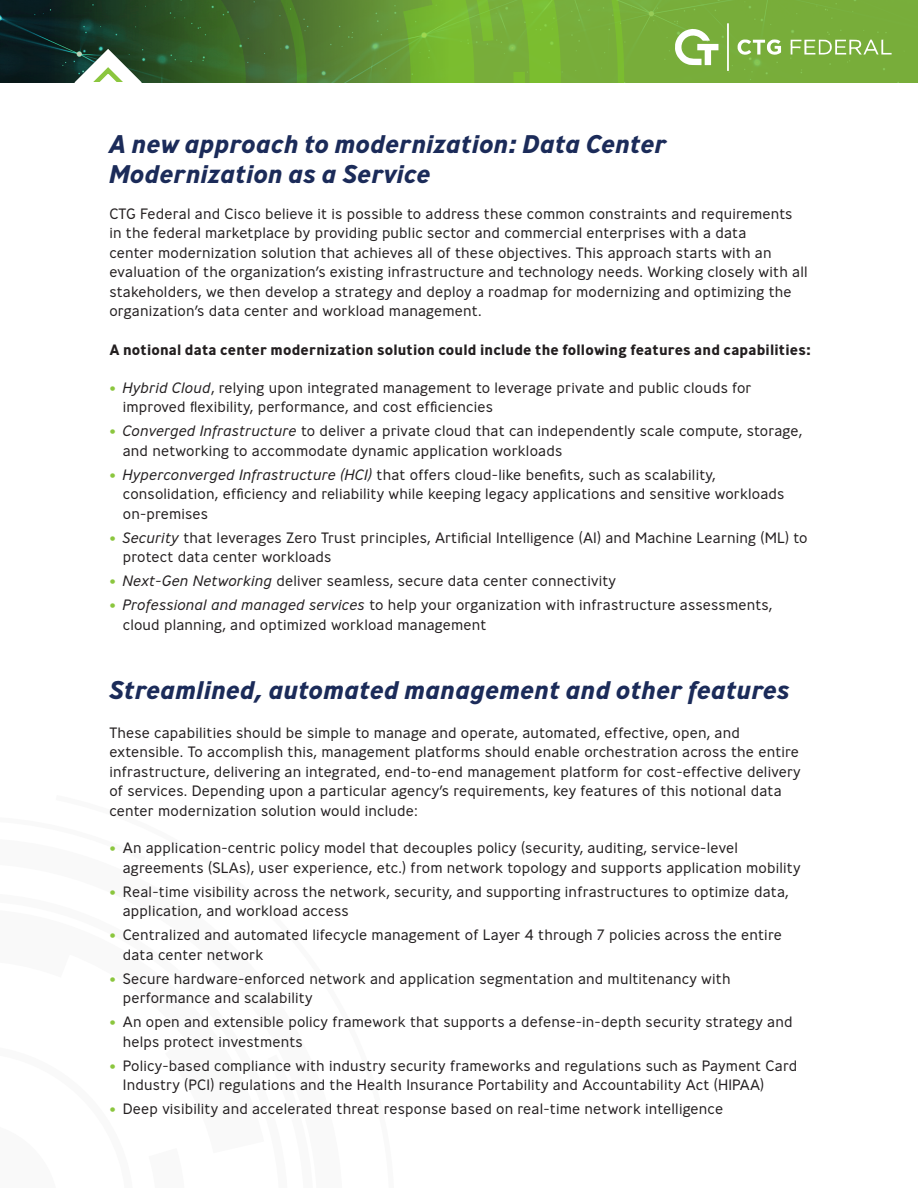
<style>
.page{position:relative;width:918px;height:1188px;background:#fff}
.page>*{position:absolute;margin:0;border:0;box-sizing:border-box;transform-origin:0 0}
.t1{font:italic 700 25.5px/30px "Ministry";color:#1b2b59}
.t2{font:300 15px/19.5px "Ministry";letter-spacing:.01em;color:#231f20}
.t3{font:700 15px "Ministry";letter-spacing:.01em;color:#231f20}
.s1{font-weight:700;font-size:12px;color:#8bc63e}
.s2{font-style:italic}
</style>
<div class="page">
<div style="left:0;top:0;width:918px;height:82px;background:#78ad3a"></div>
<svg style="left:0;top:0;width:646px;height:83px"></svg>
<div style="left:89px;top:82px;width:41px;height:18px;background:#fff"></div>
<svg style="left:727px;top:23px;width:2px;height:48px"></svg>
<svg style="left:738px;top:39px;width:43px;height:16px"></svg>
<svg style="left:791px;top:39px;width:101px;height:16px"></svg>
<svg style="left:675px;top:29px;width:43px;height:36px"></svg>
<h3 class="t1" style="left:109px;top:128px;width:559px">A new approach to modernization: Data Center<br>Modernization as a Service</h3>
<h3 class="t2" style="left:109px;top:203px;width:700px">CTG Federal and Cisco believe it is possible to address these common constraints and requirements in the federal marketplace by providing public sector and commercial enterprises with a data<br>center modernization solution that achieves all of these objectives. This approach starts with an evaluation of the organization’s existing infrastructure and technology needs. Working closely with all stakeholders, we then develop a strategy and deploy a roadmap for modernizing and optimizing the organization’s data center and workload management.</h3>
<h3 class="t3" style="left:109px;top:340px;width:703px">A notional data center modernization solution could include the following features and capabilities:</h3>
<p class="t2" style="left:123px;top:377px;width:630px;text-indent:-14px"><span class="s1">•</span> <span class="s2">Hybrid Cloud</span>, relying upon integrated management to leverage private and public clouds for improved flexibility, performance, and cost efficiencies</p>
<p class="t2" style="left:123px;top:421px;width:681px;text-indent:-14px"><span class="s1">•</span> <span class="s2">Converged Infrastructure</span> to deliver a private cloud that can independently scale compute, storage, and networking to accommodate dynamic application workloads</p>
<p class="t2" style="left:123px;top:464px;width:663px;text-indent:-14px"><span class="s1">•</span> <span class="s2">Hyperconverged Infrastructure (HCI)</span> that offers cloud-like benefits, such as scalability, consolidation, efficiency and reliability while keeping legacy applications and sensitive workloads on-premises</p>
<p class="t2" style="left:123px;top:527px;width:686px;text-indent:-14px"><span class="s1">•</span> <span class="s2">Security</span> that leverages Zero Trust principles, Artificial Intelligence (AI) and Machine Learning (ML) to protect data center workloads</p>
<p class="t2" style="left:109px;top:571px;width:508px"><span class="s1">•</span> <span class="s2">Next-Gen Networking</span> deliver seamless, secure data center connectivity</p>
<p class="t2" style="left:123px;top:595px;width:651px;text-indent:-14px"><span class="s1">•</span> <span class="s2">Professional and managed services</span> to help your organization with infrastructure assessments, cloud planning, and optimized workload management</p>
<h3 class="t1" style="left:109px;top:674px;width:683px">Streamlined, automated management and other features</h3>
<h3 class="t2" style="left:109px;top:722px;width:693px">These capabilities should be simple to manage and operate, automated, effective, open, and extensible. To accomplish this, management platforms should enable orchestration across the entire infrastructure, delivering an integrated, end-to-end management platform for cost-effective delivery of services. Depending upon a particular agency’s requirements, key features of this notional data center modernization solution would include:</h3>
<p class="t2" style="left:123px;top:838px;width:679px;text-indent:-14px"><span class="s1">•</span> An application-centric policy model that decouples policy (security, auditing, service-level agreements (SLAs), user experience, etc.) from network topology and supports application mobility</p>
<p class="t2" style="left:123px;top:881px;width:667px;text-indent:-14px"><span class="s1">•</span> Real-time visibility across the network, security, and supporting infrastructures to optimize data, application, and workload access</p>
<p class="t2" style="left:123px;top:925px;width:660px;text-indent:-14px"><span class="s1">•</span> Centralized and automated lifecycle management of Layer 4 through 7 policies across the entire data center network</p>
<p class="t2" style="left:123px;top:968px;width:609px;text-indent:-14px"><span class="s1">•</span> Secure hardware-enforced network and application segmentation and multitenancy with performance and scalability</p>
<p class="t2" style="left:123px;top:1012px;width:671px;text-indent:-14px"><span class="s1">•</span> An open and extensible policy framework that supports a defense-in-depth security strategy and helps protect investments</p>
<p class="t2" style="left:123px;top:1055px;width:676px;text-indent:-14px"><span class="s1">•</span> Policy-based compliance with industry security frameworks and regulations such as Payment Card<br>Industry (PCI) regulations and the Health Insurance Portability and Accountability Act (HIPAA)</p>
<p class="t2" style="left:109px;top:1099px;width:615px"><span class="s1">•</span> Deep visibility and accelerated threat response based on real-time network intelligence</p>
</div>
